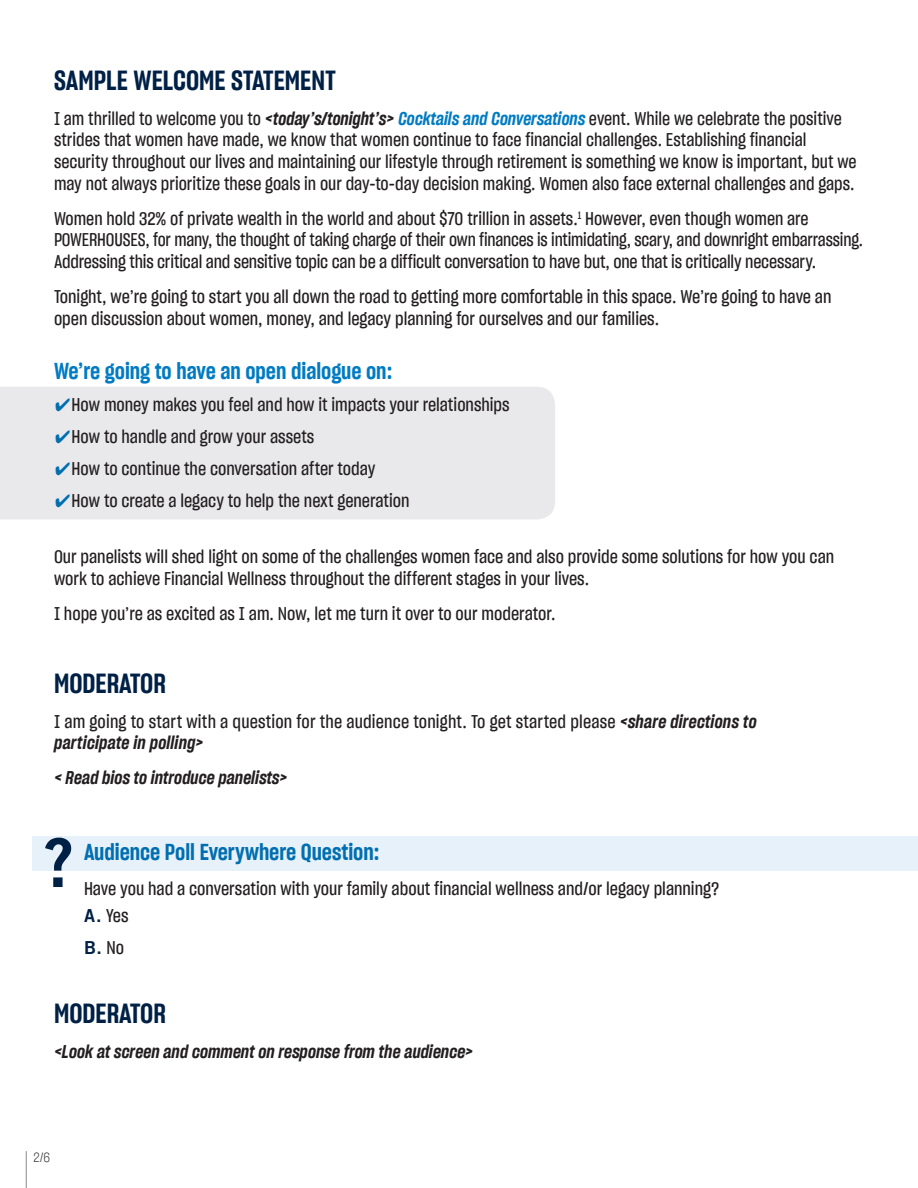
<style>
.page{position:relative;width:918px;height:1188px;background:#fff}
.page>*{position:absolute;margin:0;border:0;box-sizing:border-box;transform-origin:0 0}
.t1{font:67.5px "Pru Icon Font";color:#002045}
.t2{font:27px "PF Sharp Grotesk Sm Bold 15";color:#002045}
.t3{font:22.5px "PF Sharp Grotesk Sm Bold 15";color:#007bc3}
.t4{font:22.5px "PF Sharp Grotesk Sm Bold 15";color:#006eb0}
.t5{font:18px/21.6px "PF Sharp Grotesk Medium 15";color:#231f20}
.t6{font:18px "PF Sharp Grotesk Sm Bold Italic 15";color:#231f20}
.t7{font:18px "Pru Icon Font";color:#002045}
.t8{font:13.5px "PF Sharp Grotesk Light 15";color:#231f20}
.s1{font-family:"PF Sharp Grotesk Sm Bold Italic 15"}
.s2{font-family:"PF Sharp Grotesk Sm Bold Italic 15";color:#007bc3}
.s3{color:#006eb0}
.s4{font-family:"Pru Icon Font";color:#002045}
.s5{font-family:"PF Sharp Grotesk Medium 15";color:#231f20}
</style>
<div class="page">
<div style="left:32px;top:836px;width:886px;height:35px;background:#e7f1f9"></div>
<div style="left:0;top:387px;width:555px;height:132px;background:#e9e9eb"></div>
<hr style="left:26px;top:1151px;width:1px;height:37px;background:#8a8a8e">
<h2 class="t2" style="left:54px;top:61px;width:283px">SAMPLE WELCOME STATEMENT</h2>
<p class="t5" style="left:54px;top:107px;width:804px">I am thrilled to welcome you to <span class="s1">&lt;today’s/tonight’s&gt;</span> <span class="s2">Cocktails and Conversations</span> event. While we celebrate the positive strides that women have made, we know that women continue to face financial challenges. Establishing financial security throughout our lives and maintaining our lifestyle through retirement is something we know is important, but we may not always prioritize these goals in our day-to-day decision making. Women also face external challenges and gaps.</p>
<p class="t5" style="left:54px;top:207px;width:811px">Women hold 32% of private wealth in the world and about $70 trillion in assets.<sup>1</sup> However, even though women are<br>POWERHOUSES, for many, the thought of taking charge of their own finances is intimidating, scary, and downright embarrassing.<br>Addressing this critical and sensitive topic can be a difficult conversation to have but, one that is critically necessary.</p>
<p class="t5" style="left:54px;top:285px;width:779px">Tonight, we’re going to start you all down the road to getting more comfortable in this space. We’re going to have an open discussion about women, money, and legacy planning for ourselves and our families.</p>
<h3 class="t3" style="left:54px;top:355px;width:340px">We’re going to have an open dialogue on:</h3>
<p class="t5" style="left:55px;top:393px;width:456px"><span class="s3">✔</span>How money makes you feel and how it impacts your relationships</p>
<p class="t5" style="left:55px;top:425px;width:261px"><span class="s3">✔</span>How to handle and grow your assets</p>
<p class="t5" style="left:55px;top:457px;width:322px"><span class="s3">✔</span>How to continue the conversation after today</p>
<p class="t5" style="left:55px;top:489px;width:356px"><span class="s3">✔</span>How to create a legacy to help the next generation</p>
<p class="t5" style="left:54px;top:545px;width:782px">Our panelists will shed light on some of the challenges women face and also provide some solutions for how you can work to achieve Financial Wellness throughout the different stages in your lives.</p>
<p class="t5" style="left:54px;top:602px;width:503px">I hope you’re as excited as I am. Now, let me turn it over to our moderator.</p>
<h2 class="t2" style="left:54px;top:664px;width:113px">MODERATOR</h2>
<p class="t5" style="left:54px;top:710px;width:704px">I am going to start with a question for the audience tonight. To get started please <span class="s1">&lt;share directions to participate in polling&gt;</span></p>
<p class="t6" style="left:54px;top:765px;width:235px">&lt; Read bios to introduce panelists&gt;</p>
<h1 class="t1" style="left:44px;top:821px;width:30px">?</h1>
<h3 class="t4" style="left:84px;top:836px;width:297px">Audience Poll Everywhere Question:</h3>
<p class="t5" style="left:84px;top:877px;width:637px">Have you had a conversation with your family about financial wellness and/or legacy planning?</p>
<p class="t5" style="left:84px;top:904px;width:46px"><span class="s4">A.</span> Yes</p>
<p class="t7" style="left:84px;top:936px;width:42px">B. <span class="s5">No</span></p>
<h2 class="t2" style="left:54px;top:995px;width:113px">MODERATOR</h2>
<p class="t6" style="left:54px;top:1039px;width:421px">&lt;Look at screen and comment on response from the audience&gt;</p>
<p class="t8" style="left:33px;top:1148px;width:18px">2/6</p>
</div>
